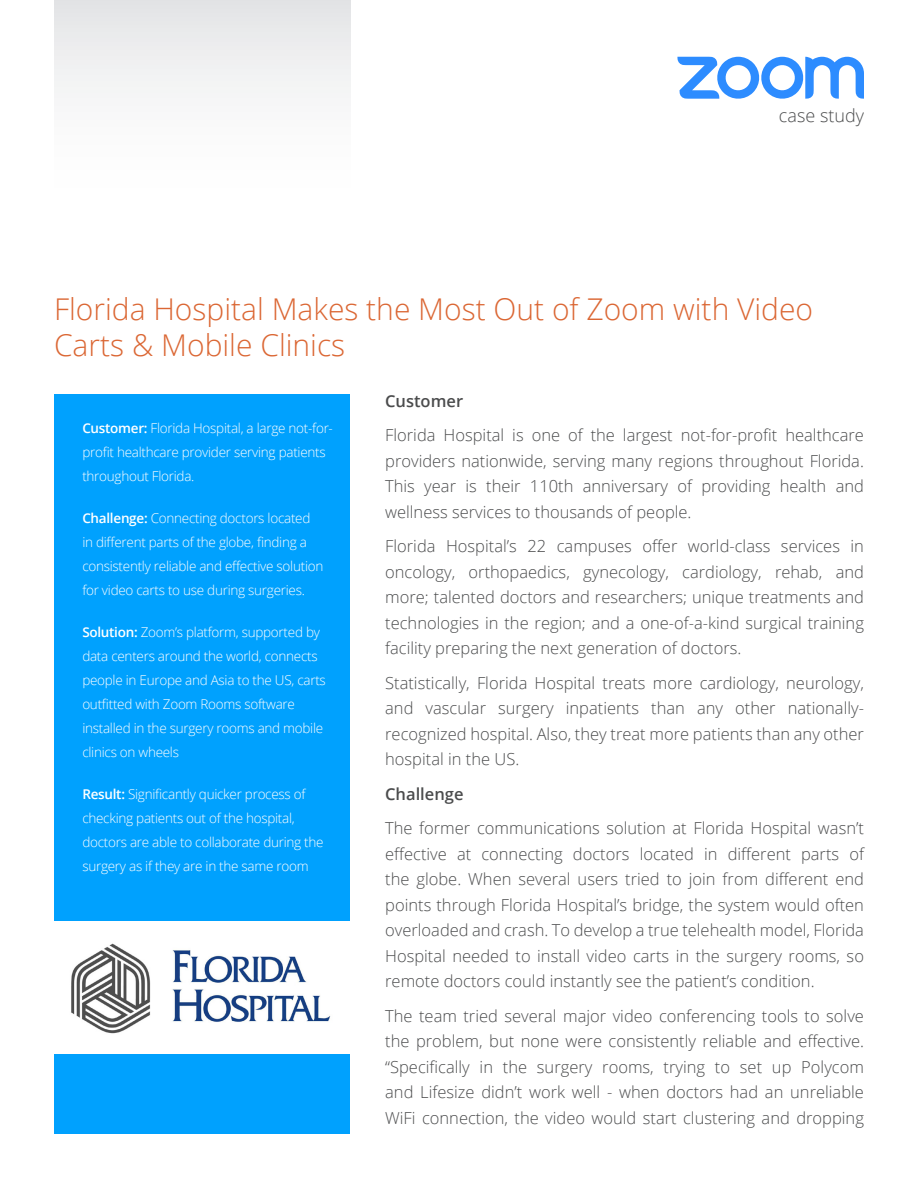
<style>
.page{position:relative;width:918px;height:1188px;background:#fff}
.page>*{position:absolute;margin:0;border:0;box-sizing:border-box;transform-origin:0 0}
.t1{font:300 30px/36px "Open Sans";color:#db6734}
.t2{font:300 18px "Open Sans";color:#4b4c4d}
.Context{font:300 16.5px/25.5px "Open Sans";color:#4b4c4d;text-align:justify}
.Context-2{font:600 16.5px "Open Sans";color:#4b4c4d}
.H3_-__Bio{font:300 13.5px/24px "Open Sans";letter-spacing:-.02em;color:#fff}
.s1{font-weight:600}
</style>
<div class="page">
<div style="left:55px;top:394px;width:295px;height:739px;background:#00a1fe"></div>
<div style="left:46px;top:921px;width:309px;height:132px;background:#fff"></div>
<div style="left:55px;top:0;width:295px;height:212px;background:linear-gradient(to bottom,#e6e7e8,#fff)"></div>
<svg style="left:677px;top:57px;width:187px;height:42px"></svg>
<img style="left:71px;top:943px;width:260px;height:91px">
<p class="t2" style="left:779px;top:103px;width:87px">case study</p>
<h1 class="t1" style="left:54px;top:290px;width:761px">Florida Hospital Makes the Most Out of Zoom with Video<br>Carts &amp; Mobile Clinics</h1>
<p class="H3_-__Bio" style="left:82px;top:416px;width:252px"><span class="s1">Customer:</span> Florida Hospital, a large not-for&shy;profit healthcare provider serving patients throughout Florida.</p>
<p class="H3_-__Bio" style="left:82px;top:506px;width:243px"><span class="s1">Challenge:</span> Connecting doctors located in different parts of the globe, finding a consistently reliable and effective solution for video carts to use during surgeries.</p>
<p class="H3_-__Bio" style="left:82px;top:620px;width:245px"><span class="s1">Solution:</span> Zoom’s platform, supported by data centers around the world, connects people in Europe and Asia to the US, carts outfitted with Zoom Rooms software installed in the surgery rooms and mobile clinics on wheels</p>
<p class="H3_-__Bio" style="left:82px;top:782px;width:243px"><span class="s1">Result:</span> Significantly quicker process of checking patients out of the hospital, doctors are able to collaborate during the surgery as if they are in the same room</p>
<p class="Context-2" style="left:385px;top:390px;width:79px">Customer</p>
<p class="Context" style="left:385px;top:422px;width:480px">Florida Hospital is one of the largest not-for-profit healthcare providers nationwide, serving many regions throughout Florida.<br>This year is their 110th anniversary of providing health and wellness services to thousands of people.</p>
<p class="Context" style="left:385px;top:533px;width:480px">Florida Hospital’s 22 campuses offer world-class services in oncology, orthopaedics, gynecology, cardiology, rehab, and more; talented doctors and researchers; unique treatments and technologies in the region; and a one-of-a-kind surgical training facility preparing the next generation of doctors.</p>
<p class="Context" style="left:385px;top:670px;width:480px">Statistically, Florida Hospital treats more cardiology, neurology, and vascular surgery inpatients than any other nationally&shy;recognized hospital. Also, they treat more patients than any other hospital in the US.</p>
<p class="Context-2" style="left:385px;top:783px;width:80px">Challenge</p>
<p class="Context" style="left:385px;top:815px;width:480px">The former communications solution at Florida Hospital wasn’t effective at connecting doctors located in different parts of the globe. When several users tried to join from different end points through Florida Hospital’s bridge, the system would often overloaded and crash. To develop a true telehealth model, Florida Hospital needed to install video carts in the surgery rooms, so remote doctors could instantly see the patient’s condition.</p>
<p class="Context" style="left:385px;top:1003px;width:480px">The team tried several major video conferencing tools to solve the problem, but none were consistently reliable and effective. “Specifically in the surgery rooms, trying to set up Polycom and Lifesize didn’t work well - when doctors had an unreliable WiFi connection, the video would start clustering and dropping</p>
</div>
